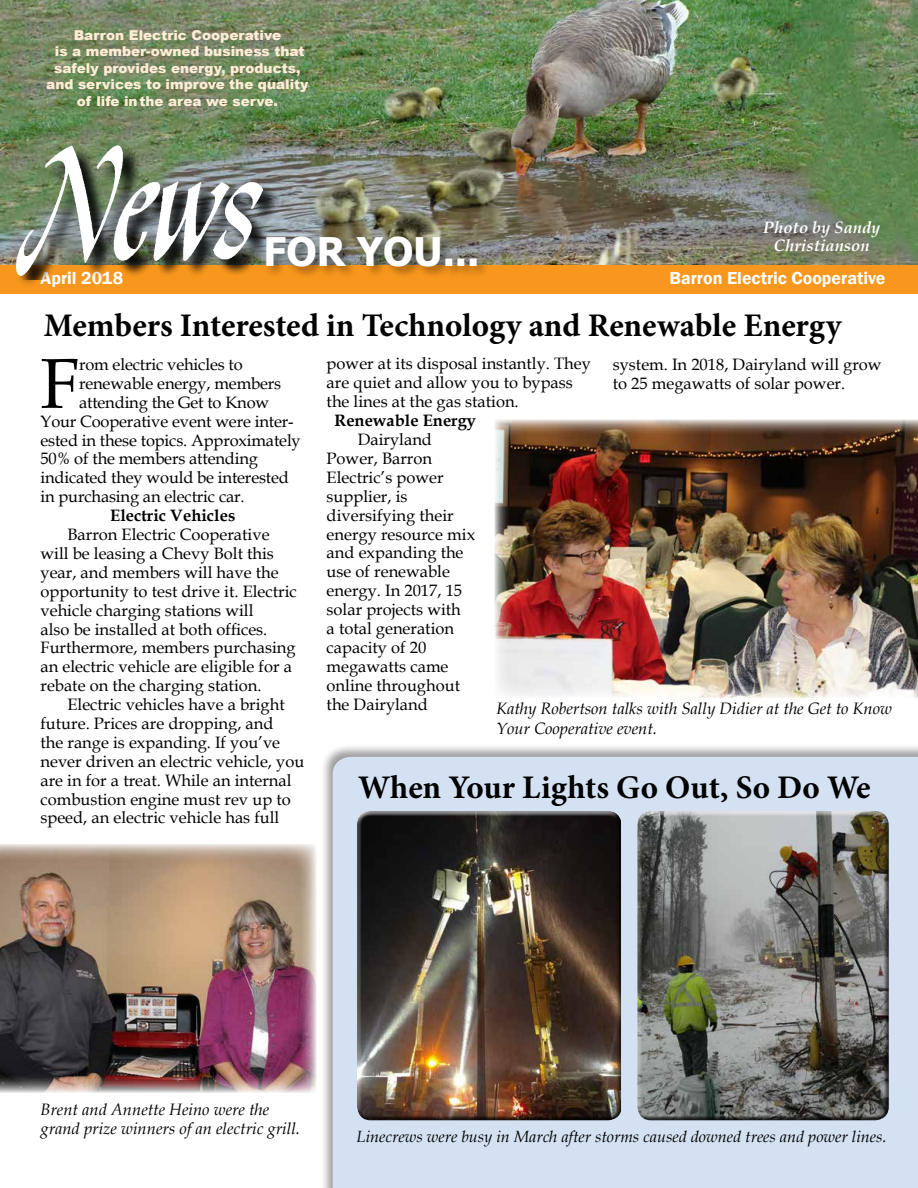
<style>
.page{position:relative;width:918px;height:1188px;background:#fff}
.page>*{position:absolute;margin:0;border:0;box-sizing:border-box;transform-origin:0 0}
.t1{font:70.65px "Book Antiqua";color:#000}
.t2{font:700 39.3px "Tahoma";color:#fff}
.t3{font:700 33px "Minion Pro";color:#000}
.t4{font:600 17.85px "Franklin Gothic";color:#fff}
.t5{font:16.5px/18.9px "Book Antiqua";color:#000}
.t6{font:italic 16.5px/19.8px "Book Antiqua";color:#000}
.t7{font:700 16.5px "Book Antiqua";color:#000}
.t8{font:italic 700 16.5px/18px "Book Antiqua";color:#fff;text-align:center}
.t9{font:italic 16.2px "Book Antiqua";color:#000}
.t10{font:900 13.65px/16.5px "Arial";color:#ffecd6;text-align:center}
</style>
<div class="page">
<img style="left:0;top:0;width:918px;height:265px">
<div style="left:320px;top:743px;width:598px;height:445px;background:#000;opacity:.4"></div>
<div style="left:333px;top:757px;width:585px;height:431px;background:#d4e1f3"></div>
<div style="left:0;top:265px;width:918px;height:29px;background:#f8971d"></div>
<div style="left:355px;top:814px;width:267px;height:307px;background:#000;opacity:.75"></div>
<div style="left:634px;top:808px;width:256px;height:309px;background:#fff;opacity:.75"></div>
<div style="left:635px;top:814px;width:255px;height:306px;background:#000;opacity:.75"></div>
<img style="left:495px;top:420px;width:423px;height:278px">
<img style="left:0;top:844px;width:316px;height:248px">
<div style="left:263px;top:234px;width:227px;height:46px;background:#000;opacity:.4"></div>
<div style="left:15px;top:144px;width:261px;height:145px;background:#000;opacity:.4"></div>
<div style="left:20px;top:148px;width:261px;height:132px;background:#000;opacity:.8"></div>
<img style="left:17px;top:146px;width:246px;height:129px">
<p class="t10" style="left:46px;top:26px;width:264px">Barron Electric Cooperative<br>is a member-owned business that safely provides energy, products, and services to improve the quality of life inthe area we serve.</p>
<h2 class="t2" style="left:264px;top:224px;width:217px">FOR YOU...</h2>
<p class="t8" style="left:763px;top:218px;width:119px">Photo by Sandy<br>Christianson</p>
<p class="t4" style="left:40px;top:267px;width:84px">April 2018</p>
<p class="t4" style="left:669px;top:267px;width:218px">Barron Electric Cooperative</p>
<h3 class="t3" style="left:44px;top:302px;width:799px">Members Interested in Technology and Renewable Energy</h3>
<h1 class="t1" style="left:40px;top:335px;width:41px">F</h1>
<p class="t5" style="left:79px;top:355px;width:165px">rom electric vehicles to</p>
<p class="t5" style="left:327px;top:354px;width:266px">power at its disposal instantly. They are quiet and allow you to bypass the lines at the gas station.</p>
<p class="t7" style="left:334px;top:409px;width:143px">Renewable Energy</p>
<p class="t5" style="left:327px;top:430px;width:150px;text-indent:31px">Dairyland<br>Power, Barron<br>Electric’s power supplier, is diversifying their energy resource mix and expanding the use of renewable energy. In 2017, 15 solar projects with<br>a total generation capacity of 20 megawatts came online throughout the Dairyland</p>
<p class="t5" style="left:613px;top:354px;width:270px">system. In 2018, Dairyland will grow to 25 megawatts of solar power.</p>
<p class="t5" style="left:79px;top:373px;width:204px">renewable energy, members</p>
<p class="t5" style="left:79px;top:392px;width:192px">attending the Get to Know</p>
<p class="t5" style="left:41px;top:411px;width:255px">Your Cooperative event were inter-</p>
<p class="t5" style="left:41px;top:430px;width:262px">ested in these topics. Approximately</p>
<p class="t5" style="left:41px;top:449px;width:219px">50% of the members attending</p>
<p class="t5" style="left:41px;top:468px;width:250px">indicated they would be interested</p>
<p class="t5" style="left:41px;top:487px;width:206px">in purchasing an electric car.</p>
<p class="t7" style="left:110px;top:504px;width:127px">Electric Vehicles</p>
<p class="t5" style="left:41px;top:525px;width:258px;text-indent:27px">Barron Electric Cooperative will be leasing a Chevy Bolt this year, and members will have the opportunity to test drive it. Electric vehicle charging stations will<br>also be installed at both offices.<br>Furthermore, members purchasing an electric vehicle are eligible for a rebate on the charging station.</p>
<p class="t5" style="left:41px;top:695px;width:265px;text-indent:27px">Electric vehicles have a bright future. Prices are dropping, and<br>the range is expanding. If you’ve never driven an electric vehicle, you are in for a treat. While an internal combustion engine must rev up to speed, an electric vehicle has full</p>
<p class="t6" style="left:496px;top:698px;width:397px">Kathy Robertson talks with Sally Didier at the Get to Know<br>Your Cooperative event.</p>
<h3 class="t3" style="left:358px;top:764px;width:514px">When Your Lights Go Out, So Do We</h3>
<p class="t6" style="left:40px;top:1099px;width:261px">Brent and Annette Heino were the grand prize winners of an electric grill.</p>
<p class="t9" style="left:357px;top:1126px;width:531px">Linecrews were busy in March after storms caused downed trees and power lines.</p>
</div>
